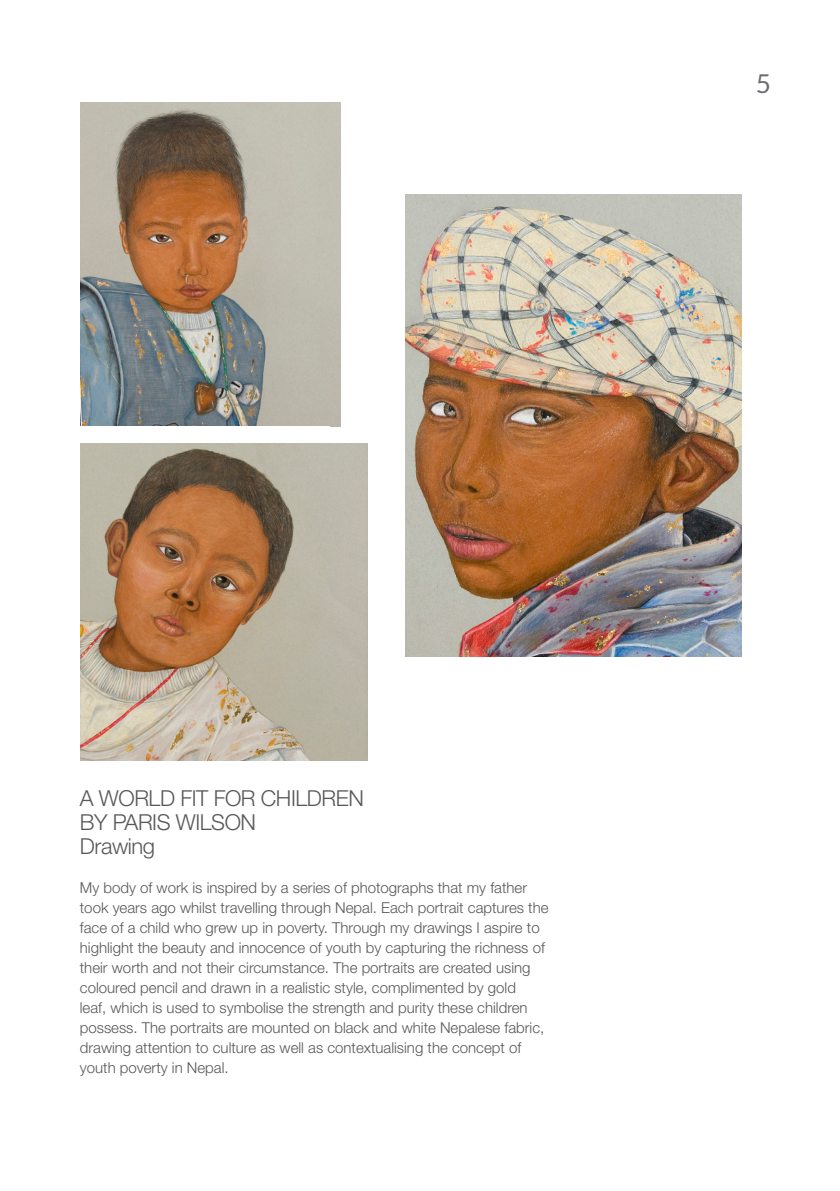
<style>
.page{position:relative;width:840px;height:1191px;background:#fff}
.page>*{position:absolute;margin:0;border:0;box-sizing:border-box;transform-origin:0 0}
.Body_Intro_Para{font:26px "Aleo";color:#6c6d70}
.t1{font:300 22px/24px "Helvetica Neue LT Std";letter-spacing:-.02em;color:#57585a}
.t2{font:300 15px/20px "Helvetica Neue LT Std";color:#57585a}
</style>
<div class="page">
<img style="left:80px;top:102px;width:260px;height:324px">
<img style="left:80px;top:443px;width:287px;height:318px">
<img style="left:405px;top:195px;width:335px;height:461px">
<p class="Body_Intro_Para" style="left:756px;top:69px;width:15px">5</p>
<p class="t1" style="left:80px;top:785px;width:285px">A WORLD FIT FOR CHILDREN<br>BY PARIS WILSON</p>
<p class="t1" style="left:80px;top:833px;width:77px">Drawing</p>
<p class="t2" style="left:80px;top:877px;width:470px">My body of work is inspired by a series of photographs that my father took years ago whilst travelling through Nepal. Each portrait captures the face of a child who grew up in poverty. Through my drawings I aspire to highlight the beauty and innocence of youth by capturing the richness of their worth and not their circumstance. The portraits are created using coloured pencil and drawn in a realistic style, complimented by gold<br>leaf, which is used to symbolise the strength and purity these children possess. The portraits are mounted on black and white Nepalese fabric, drawing attention to culture as well as contextualising the concept of youth poverty in Nepal.</p>
</div>
